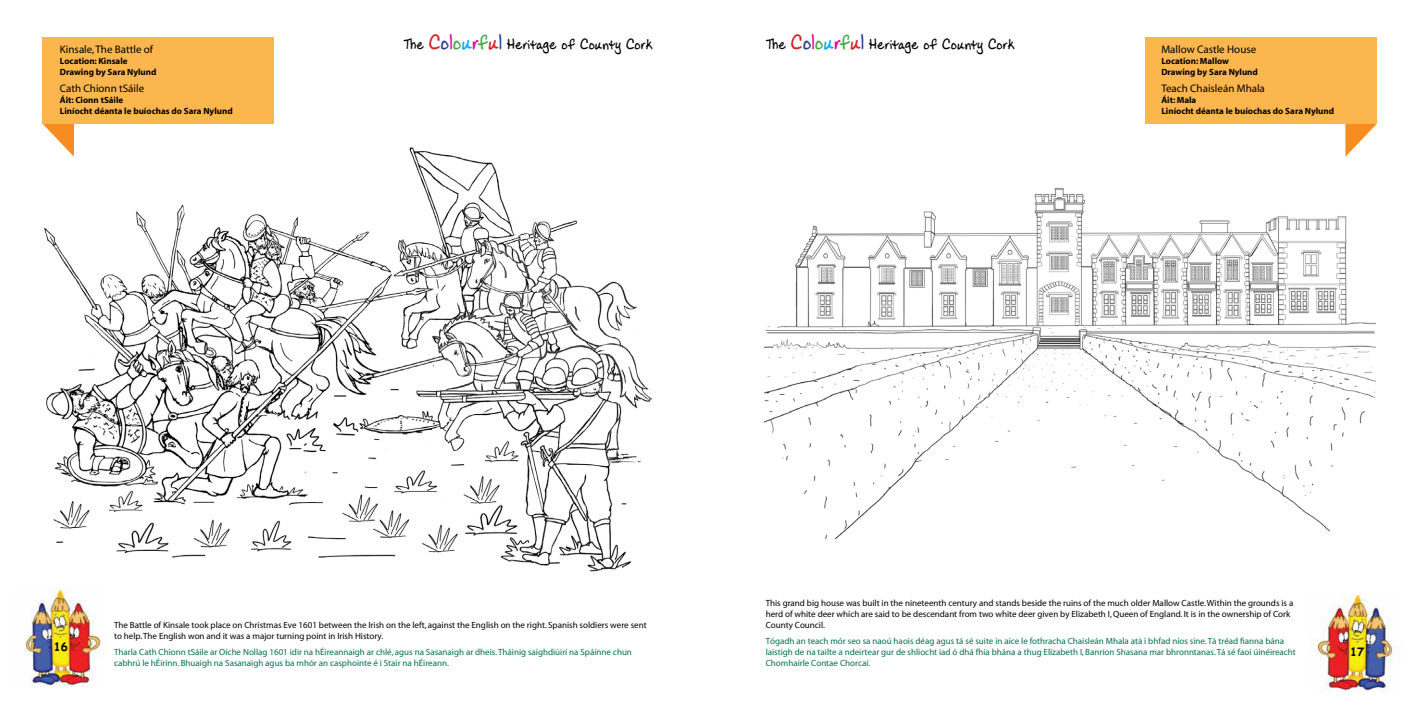
<style>
.page{position:relative;width:1418px;height:709px;background:#fff}
.page>*{position:absolute;margin:0;border:0;box-sizing:border-box;transform-origin:0 0}
.t1{font:18px "Ladylike BB";color:#000}
.t2{font:700 11.5px "Comic Sans MS";color:#000}
.t3{font:11px "Myriad";color:#000}
.t4{font:9px/10.8px "Myriad";color:#04704b}
.t5{font:9px/10.8px "Myriad";color:#000}
.t6{font:700 9px/11px "Myriad";color:#000}
.s1{font-size:25px;color:#d2232a}
.s2{font-size:25px;color:#25408f}
.s3{font-size:25px;color:#ec008c}
.s4{font-size:25px;color:#41ad49}
.s5{font-size:25px;color:#00aeef}
</style>
<div class="page">
<img style="left:1315px;top:594px;width:85px;height:99px">
<img style="left:25px;top:589px;width:80px;height:99px">
<img style="left:44px;top:147px;width:608px;height:425px">
<img style="left:764px;top:187px;width:611px;height:351px">
<svg style="left:43px;top:124px;width:31px;height:33px"></svg>
<div style="left:43px;top:37px;width:231px;height:87px;background:#fcb64e"></div>
<svg style="left:1345px;top:124px;width:31px;height:33px"></svg>
<div style="left:1145px;top:37px;width:231px;height:87px;background:#fcb64e"></div>
<p class="t3" style="left:60px;top:44px;width:95px">Kinsale, The Battle of</p>
<p class="t6" style="left:60px;top:56px;width:98px">Location: Kinsale<br>Drawing by Sara Nylund</p>
<p class="t3" style="left:60px;top:83px;width:86px">Cath Chionn tSáile</p>
<p class="t6" style="left:60px;top:95px;width:174px">Áit: Cionn tSáile<br>Liníocht déanta le buíochas do Sara Nylund</p>
<h1 class="t1" style="left:403px;top:37px;width:250px">The <span class="s1">C</span><span class="s2">o</span><span class="s3">l</span><span class="s4">o</span><span class="s5">u</span><span class="s3">r</span><span class="s4">f</span><span class="s1">u</span><span class="s2">l</span> Heritage of County Cork</h1>
<h1 class="t1" style="left:765px;top:37px;width:250px">The <span class="s1">C</span><span class="s2">o</span><span class="s3">l</span><span class="s4">o</span><span class="s5">u</span><span class="s3">r</span><span class="s4">f</span><span class="s1">u</span><span class="s2">l</span> Heritage of County Cork</h1>
<p class="t3" style="left:1161px;top:44px;width:96px">Mallow Castle House</p>
<p class="t6" style="left:1161px;top:56px;width:98px">Location: Mallow<br>Drawing by Sara Nylund</p>
<p class="t3" style="left:1161px;top:83px;width:105px">Teach Chaisleán Mhala</p>
<p class="t6" style="left:1161px;top:95px;width:174px">Áit: Mala<br>Liníocht déanta le buíochas do Sara Nylund</p>
<p class="t2" style="left:54px;top:638px;width:16px">16</p>
<p class="t5" style="left:114px;top:620px;width:534px">The Battle of Kinsale took place on Christmas Eve 1601 between the Irish on the left, against the English on the right. Spanish soldiers were sent to help. The English won and it was a major turning point in Irish History.</p>
<p class="t4" style="left:114px;top:647px;width:519px">Tharla Cath Chionn tSáile ar Oíche Nollag 1601 idir na hÉireannaigh ar chlé, agus na Sasanaigh ar dheis. Tháinig saighdiúirí na Spáinne chun cabhrú le hÉirinn. Bhuaigh na Sasanaigh agus ba mhór an casphointe é i Stair na hÉireann.</p>
<p class="t5" style="left:765px;top:598px;width:529px">This grand big house was built in the nineteenth century and stands beside the ruins of the much older Mallow Castle. Within the grounds is a herd of white deer which are said to be descendant from two white deer given by Elizabeth I, Queen of England. It is in the ownership of Cork<br>County Council.</p>
<p class="t4" style="left:765px;top:636px;width:531px">Tógadh an teach mór seo sa naoú haois déag agus tá sé suite in aice le fothracha Chaisleán Mhala atá i bhfad níos sine. Tá tréad fianna bána laistigh de na tailte a ndeirtear gur de shliocht iad ó dhá fhia bhána a thug Elizabeth I, Banríon Shasana mar bhronntanas. Tá sé faoi úinéireacht<br>Chomhairle Contae Chorcaí.</p>
<p class="t2" style="left:1349px;top:643px;width:16px">17</p>
</div>
